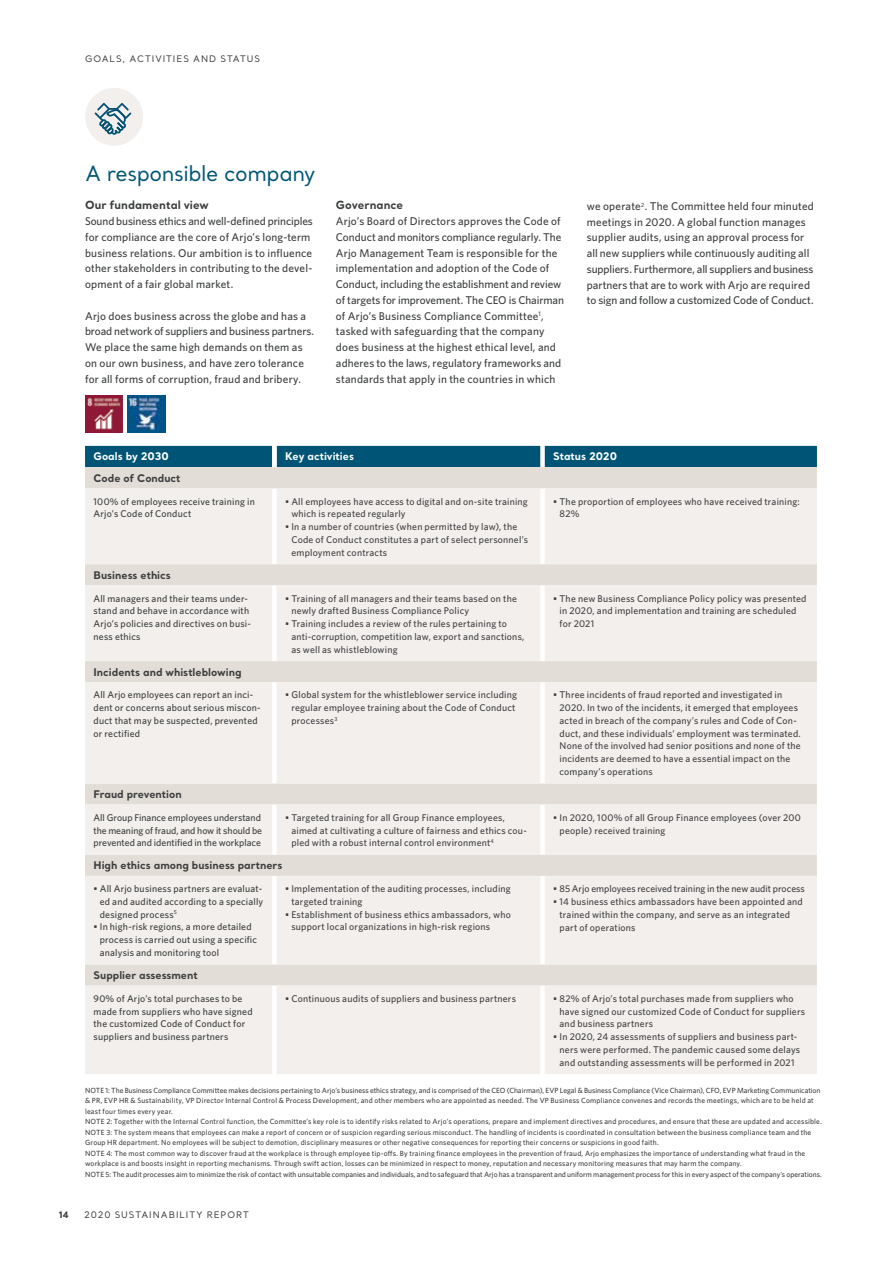
<style>
.page{position:relative;width:893px;height:1263px;background:#fff}
.page>*{position:absolute;margin:0;border:0;box-sizing:border-box;transform-origin:0 0}
.t1{font:21px "Santral";letter-spacing:-.02em;color:#005576}
.t2{font:500 11.25px/15.8px "Whitney";letter-spacing:.01em;color:#3b3d3e}
.t3{font:700 11.25px "Santral";letter-spacing:.01em;color:#3b3d3e}
.t4{font:700 10.5px "Santral";color:#3b3d3e}
.t5{font:700 10.5px "Santral";color:#fff}
.t6{font:500 9.75px/12.8px "Whitney";letter-spacing:.02em;color:#414042}
.t7{font:500 9.75px/12.8px "Whitney";letter-spacing:.02em;color:#3b3d3e}
.t8{font:500 9.75px/12.8px "Whitney";color:#3b3d3e}
.t9{font:500 9.75px "Whitney";color:#414042}
.t10{font:9px "Santral";letter-spacing:.105em;color:#3b3d3e}
.t11{font:700 9px "Santral";color:#3b3d3e}
.t12{font:500 7.5px/10.5px "Whitney";letter-spacing:.02em;color:#414042}
</style>
<div class="page">
<div style="left:85px;top:446px;width:732px;height:21px;background:#005576"></div>
<div style="left:85px;top:467px;width:732px;height:21px;background:#e3ddd7"></div>
<svg style="left:85px;top:488px;width:732px;height:586px;background:#efece8"></svg>
<div style="left:85px;top:88px;width:58px;height:58px;background:#f2efec;border-radius:50%"></div>
<svg style="left:95px;top:103px;width:36px;height:32px"></svg>
<img style="left:128px;top:395px;width:37px;height:38px">
<img style="left:85px;top:395px;width:37px;height:38px">
<p class="t10" style="left:85px;top:53px;width:177px">GOALS, ACTIVITIES AND STATUS</p>
<h1 class="t1" style="left:85px;top:160px;width:232px">A responsible company</h1>
<p class="t3" style="left:85px;top:197px;width:125px">Our fundamental view</p>
<p class="t2" style="left:85px;top:213px;width:229px">Sound business ethics and well-defined principles for compliance are the core of Arjo’s long-term business relations. Our ambition is to influence other stakeholders in contributing to the devel&shy;opment of a fair global market.</p>
<p class="t2" style="left:85px;top:308px;width:230px">Arjo does business across the globe and has a broad network of suppliers and business partners.<br>We place the same high demands on them as on our own business, and have zero tolerance for all forms of corruption, fraud and bribery.</p>
<p class="t3" style="left:336px;top:197px;width:69px">Governance</p>
<p class="t2" style="left:336px;top:213px;width:230px">Arjo’s Board of Directors approves the Code of Conduct and monitors compliance regularly. The Arjo Management Team is responsible for the implementation and adoption of the Code of Conduct, including the establishment and review of targets for improvement. The CEO is Chairman of Arjo’s Business Compliance Committee<sup>1</sup>, tasked with safeguarding that the company does business at the highest ethical level, and adheres to the laws, regulatory frameworks and standards that apply in the countries in which</p>
<p class="t2" style="left:587px;top:198px;width:229px">we operate<sup>2</sup>. The Committee held four minuted meetings in 2020. A global function manages supplier audits, using an approval process for all new suppliers while continuously auditing all suppliers. Furthermore, all suppliers and business partners that are to work with Arjo are required to sign and follow a customized Code of Conduct.</p>
<p class="t5" style="left:94px;top:449px;width:77px">Goals by 2030</p>
<p class="t5" style="left:285px;top:449px;width:70px">Key activities</p>
<p class="t5" style="left:553px;top:449px;width:65px">Status 2020</p>
<p class="t4" style="left:94px;top:471px;width:89px">Code of Conduct</p>
<p class="t7" style="left:94px;top:495px;width:163px">100% of employees receive training in<br>Arjo’s Code of Conduct</p>
<p class="t6" style="left:291px;top:495px;width:238px;text-indent:-6px">• All employees have access to digital and on-site training which is repeated regularly</p>
<p class="t6" style="left:291px;top:520px;width:238px;text-indent:-6px">• In a number of countries (when permitted by law), the<br>Code of Conduct constitutes a part of select personnel’s employment contracts</p>
<p class="t6" style="left:560px;top:495px;width:242px;text-indent:-6px">• The proportion of employees who have received training:<br>82%</p>
<p class="t4" style="left:94px;top:568px;width:79px">Business ethics</p>
<p class="t7" style="left:94px;top:592px;width:159px">All managers and their teams under&shy;stand and behave in accordance with<br>Arjo’s policies and directives on busi&shy;ness ethics</p>
<p class="t6" style="left:291px;top:592px;width:227px;text-indent:-6px">• Training of all managers and their teams based on the newly drafted Business Compliance Policy</p>
<p class="t6" style="left:291px;top:617px;width:235px;text-indent:-6px">• Training includes a review of the rules pertaining to anti-corruption, competition law, export and sanctions, as well as whistleblowing</p>
<p class="t6" style="left:560px;top:592px;width:248px;text-indent:-6px">• The new Business Compliance Policy policy was presented in 2020, and implementation and training are scheduled for 2021</p>
<p class="t4" style="left:94px;top:664px;width:150px">Incidents and whistleblowing</p>
<p class="t7" style="left:94px;top:688px;width:169px">All Arjo employees can report an inci&shy;dent or concerns about serious miscon&shy;duct that may be suspected, prevented or rectified</p>
<p class="t6" style="left:291px;top:688px;width:227px;text-indent:-6px">• Global system for the whistleblower service including regular employee training about the Code of Conduct processes<sup>3</sup></p>
<p class="t6" style="left:560px;top:688px;width:243px;text-indent:-6px">• Three incidents of fraud reported and investigated in 2020. In two of the incidents, it emerged that employees acted in breach of the company’s rules and Code of Con&shy;duct, and these individuals’ employment was terminated.<br>None of the involved had senior positions and none of the incidents are deemed to have a essential impact on the company’s operations</p>
<p class="t4" style="left:94px;top:787px;width:90px">Fraud prevention</p>
<p class="t8" style="left:94px;top:811px;width:170px">All Group Finance employees understand the meaning of fraud, and how it should be prevented and identified in the workplace</p>
<p class="t6" style="left:291px;top:811px;width:237px;text-indent:-6px">• Targeted training for all Group Finance employees, aimed at cultivating a culture of fairness and ethics cou&shy;pled with a robust internal control environment<sup>4</sup></p>
<p class="t6" style="left:560px;top:811px;width:243px;text-indent:-6px">• In 2020, 100% of all Group Finance employees (over 200 people) received training</p>
<p class="t4" style="left:94px;top:858px;width:190px">High ethics among business partners</p>
<p class="t7" style="left:100px;top:882px;width:165px;text-align:justify;text-indent:-6px">• All Arjo business partners are evaluat&shy;ed and audited according to a specially designed process<sup>5</sup></p>
<p class="t7" style="left:100px;top:920px;width:159px;text-indent:-6px">• In high-risk regions, a more detailed process is carried out using a specific analysis and monitoring tool</p>
<p class="t6" style="left:291px;top:882px;width:221px;text-indent:-6px">• Implementation of the auditing processes, including targeted training</p>
<p class="t6" style="left:291px;top:908px;width:221px;text-indent:-6px">• Establishment of business ethics ambassadors, who support local organizations in high-risk regions</p>
<p class="t9" style="left:553px;top:882px;width:253px">• 85 Arjo employees received training in the new audit process</p>
<p class="t6" style="left:560px;top:895px;width:245px;text-indent:-6px">• 14 business ethics ambassadors have been appointed and trained within the company, and serve as an integrated part of operations</p>
<p class="t4" style="left:94px;top:968px;width:106px">Supplier assessment</p>
<p class="t7" style="left:94px;top:992px;width:161px">90% of Arjo’s total purchases to be made from suppliers who have signed the customized Code of Conduct for suppliers and business partners</p>
<p class="t6" style="left:285px;top:992px;width:232px">• Continuous audits of suppliers and business partners</p>
<p class="t6" style="left:560px;top:992px;width:247px;text-indent:-6px">• 82% of Arjo’s total purchases made from suppliers who have signed our customized Code of Conduct for suppliers and business partners</p>
<p class="t6" style="left:560px;top:1030px;width:242px;text-indent:-6px">• In 2020, 24 assessments of suppliers and business part&shy;ners were performed. The pandemic caused some delays and outstanding assessments will be performed in 2021</p>
<p class="t12" style="left:85px;top:1085px;width:738px">NOTE 1: The Business Compliance Committee makes decisions pertaining to Arjo’s business ethics strategy, and is comprised of the CEO (Chairman), EVP Legal &amp; Business Compliance (Vice Chairman), CFO, EVP Marketing Communication &amp; PR, EVP HR &amp; Sustainability, VP Director Internal Control &amp; Process Development, and other members who are appointed as needed. The VP Business Compliance convenes and records the meetings, which are to be held at least four times every year.<br>NOTE 2: Together with the Internal Control function, the Committee’s key role is to identify risks related to Arjo’s operations, prepare and implement directives and procedures, and ensure that these are updated and accessible.<br>NOTE 3: The system means that employees can make a report of concern or of suspicion regarding serious misconduct. The handling of incidents is coordinated in consultation between the business compliance team and the Group HR department. No employees will be subject to demotion, disciplinary measures or other negative consequences for reporting their concerns or suspicions in good faith.<br>NOTE 4: The most common way to discover fraud at the workplace is through employee tip-offs. By training finance employees in the prevention of fraud, Arjo emphasizes the importance of understanding what fraud in the workplace is and boosts insight in reporting mechanisms. Through swift action, losses can be minimized in respect to money, reputation and necessary monitoring measures that may harm the company.<br>NOTE 5: The audit processes aim to minimize the risk of contact with unsuitable companies and individuals, and to safeguard that Arjo has a transparent and uniform management process for this in every aspect of the company’s operations.</p>
<p class="t11" style="left:59px;top:1208px;width:11px">14</p>
<p class="t10" style="left:84px;top:1208px;width:166px">2020 SUSTAINABILITY REPORT</p>
</div>
